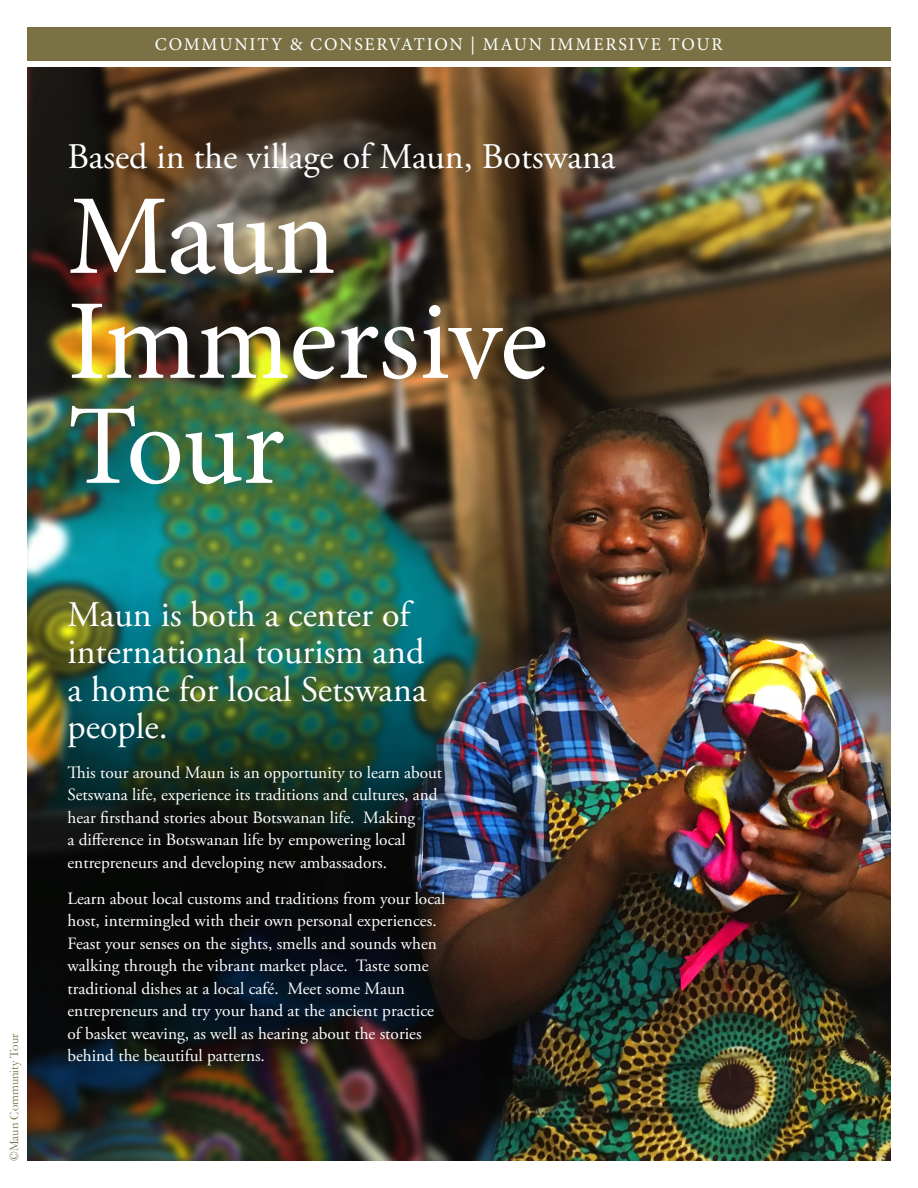
<style>
.page{position:relative;width:918px;height:1188px;background:#fff}
.page>*{position:absolute;margin:0;border:0;box-sizing:border-box;transform-origin:0 0}
.body{font:114px/105px "Minion Pro";letter-spacing:-.01em;color:#fff}
.body-2{font:36px/37.5px "Adobe Garamond Pro";color:#fff}
.t1{font:18px "Minion Pro";letter-spacing:.1em;color:#fff}
.body-3{font:17.25px/22.5px "Adobe Garamond Pro";color:#fff}
.Flight_info{font:12.75px "Garamond";color:#7a7145}
</style>
<div class="page">
<div style="left:27px;top:27px;width:864px;height:34px;background:#7a7145"></div>
<img style="left:27px;top:68px;width:864px;height:1093px">
<p class="t1" style="left:155px;top:33px;width:569px">COMMUNITY &amp; CONSERVATION | MAUN IMMERSIVE TOUR</p>
<p class="body-2" style="left:68px;top:139px;width:550px">Based in the village of Maun, Botswana</p>
<p class="body" style="left:68px;top:184px;width:482px">Maun<br>Immersive</p>
<p class="body" style="left:68px;top:394px;width:219px">Tour</p>
<p class="Flight_info" style="left:5px;top:1161px;width:129px;rotate:-90deg">©Maun Community Tour</p>
<p class="body-2" style="left:68px;top:597px;width:361px">Maun is both a center of international tourism and a home for local Setswana people.</p>
<p class="body-3" style="left:68px;top:762px;width:376px">This tour around Maun is an opportunity to learn about Setswana life, experience its traditions and cultures, and hear firsthand stories about Botswanan life. Making<br>a difference in Botswanan life by empowering local entrepreneurs and developing new ambassadors.</p>
<p class="body-3" style="left:68px;top:888px;width:379px">Learn about local customs and traditions from your local host, intermingled with their own personal experiences.<br>Feast your senses on the sights, smells and sounds when walking through the vibrant market place. Taste some traditional dishes at a local café. Meet some Maun entrepreneurs and try your hand at the ancient practice of basket weaving, as well as hearing about the stories behind the beautiful patterns.</p>
</div>
